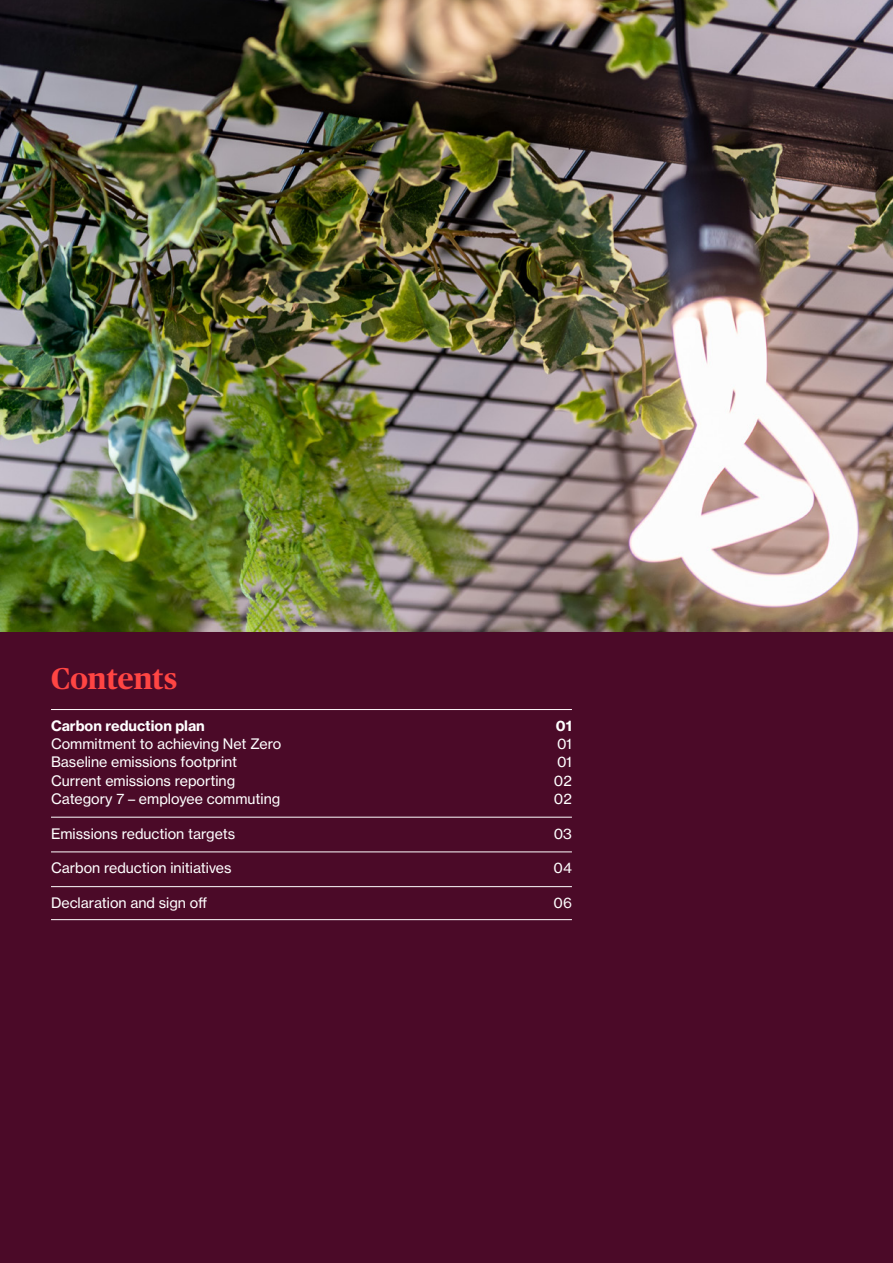
<style>
.page{position:relative;width:893px;height:1263px;background:#4b0a28}
.page>*{position:absolute;margin:0;border:0;box-sizing:border-box;transform-origin:0 0}
.t1{font:700 30px "Publico Headline";letter-spacing:.005em;color:#ff4543}
.t2{font:14.25px "N Haas Grotesk TX Pro 55 Rg";color:#fff}
.t3{font:14.25px "N Haas Grotesk TX Pro 75 Bd";color:#fff}
</style>
<div class="page">
<hr style="left:51px;top:631px;width:791px;height:1px;background:#000">
<img style="left:0;top:0;width:893px;height:631px">
<hr style="left:51px;top:709px;width:521px;height:1px;background:#fff">
<hr style="left:51px;top:817px;width:521px;height:1px;background:#fff">
<hr style="left:51px;top:852px;width:521px;height:1px;background:#fff">
<hr style="left:51px;top:886px;width:521px;height:1px;background:#fff">
<hr style="left:51px;top:919px;width:521px;height:1px;background:#fff">
<h1 class="t1" style="left:51px;top:657px;width:128px">Contents</h1>
<p class="t3" style="left:51px;top:717px;width:155px">Carbon reduction plan</p>
<p class="t3" style="left:556px;top:717px;width:18px">01</p>
<p class="t2" style="left:51px;top:735px;width:232px">Commitment to achieving Net Zero</p>
<p class="t2" style="left:557px;top:735px;width:16px">01</p>
<p class="t2" style="left:51px;top:753px;width:188px">Baseline emissions footprint</p>
<p class="t2" style="left:557px;top:753px;width:16px">01</p>
<p class="t2" style="left:51px;top:772px;width:186px">Current emissions reporting</p>
<p class="t2" style="left:554px;top:772px;width:19px">02</p>
<p class="t2" style="left:51px;top:790px;width:231px">Category 7 – employee commuting</p>
<p class="t2" style="left:554px;top:790px;width:19px">02</p>
<p class="t2" style="left:51px;top:825px;width:186px">Emissions reduction targets</p>
<p class="t2" style="left:554px;top:825px;width:20px">03</p>
<p class="t2" style="left:51px;top:859px;width:182px">Carbon reduction initiatives</p>
<p class="t2" style="left:554px;top:859px;width:20px">04</p>
<p class="t2" style="left:51px;top:894px;width:158px">Declaration and sign off</p>
<p class="t2" style="left:553px;top:894px;width:20px">06</p>
</div>
